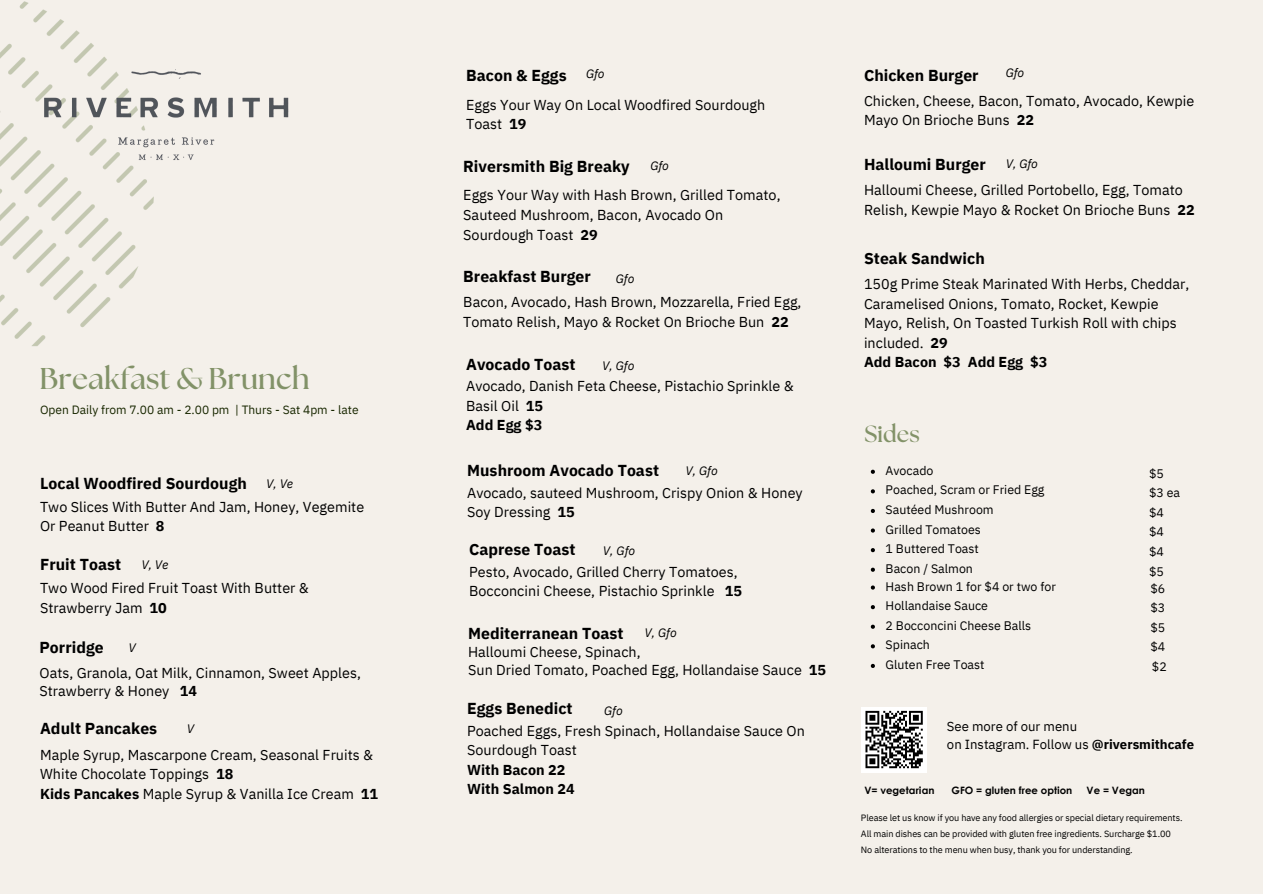
<style>
.page{position:relative;width:1263px;height:894px;background:#fff}
.page>*{position:absolute;margin:0;border:0;box-sizing:border-box;transform-origin:0 0}
.t1{font:700 30px "The Seasons";letter-spacing:.005em;color:#829268}
.t2{font:700 23.4px "The Seasons";letter-spacing:.005em;color:#829268}
.t3{font:700 15.9px "IBM Plex Sans";letter-spacing:.005em;color:#000}
.t4{font:14.4px/19.5px "IBM Plex Sans";letter-spacing:.005em;color:#000}
.t5{font:700 14.4px "IBM Plex Sans";color:#000}
.t6{font:13.2px/17.5px "IBM Plex Sans";color:#000}
.t7{font:12.3px/19.6px "IBM Plex Sans";color:#000}
.t8{font:italic 12.3px "IBM Plex Sans";letter-spacing:.005em;color:#000}
.t9{font:12px "IBM Plex Sans";color:#182700}
.t10{font:700 10.2px "Century Gothic";color:#000}
.t11{font:9.15px "IBM Plex Sans";letter-spacing:-.01em;color:#000}
.s1{font-weight:700}
</style>
<div class="page">
<div style="left:0;top:0;width:1263px;height:893px;background:#f4f0ea"></div>
<img style="left:0;top:1px;width:154px;height:345px">
<img style="left:40px;top:58px;width:249px;height:109px">
<svg style="left:871px;top:469px;width:4px;height:4px"></svg>
<svg style="left:871px;top:489px;width:4px;height:4px"></svg>
<svg style="left:871px;top:508px;width:4px;height:5px"></svg>
<svg style="left:871px;top:528px;width:4px;height:4px"></svg>
<svg style="left:871px;top:548px;width:4px;height:4px"></svg>
<svg style="left:871px;top:567px;width:4px;height:4px"></svg>
<svg style="left:871px;top:585px;width:4px;height:4px"></svg>
<svg style="left:871px;top:605px;width:4px;height:4px"></svg>
<svg style="left:871px;top:624px;width:4px;height:4px"></svg>
<svg style="left:871px;top:644px;width:4px;height:4px"></svg>
<svg style="left:871px;top:663px;width:4px;height:4px"></svg>
<div style="left:861px;top:706px;width:66px;height:66px;background:#fff"></div>
<svg style="left:865px;top:710px;width:58px;height:59px"></svg>
<p class="t1" style="left:40px;top:365px;width:271px">Breakfast &amp; Brunch</p>
<h4 class="t9" style="left:40px;top:402px;width:320px">Open Daily from 7.00 am - 2.00 pm | Thurs - Sat 4pm - late</h4>
<h3 class="t3" style="left:40px;top:472px;width:208px">Local Woodfired Sourdough</h3>
<h4 class="t4" style="left:40px;top:497px;width:326px;line-height:18.9px">Two Slices With Butter And Jam, Honey, Vegemite<br>Or Peanut Butter</h4>
<h4 class="t8" style="left:266px;top:475px;width:29px">V, Ve</h4>
<h5 class="t5" style="left:156px;top:516px;width:10px">8</h5>
<p class="t3" style="left:40px;top:553px;width:83px">Fruit Toast</p>
<h4 class="t4" style="left:40px;top:577px;width:270px">Two Wood Fired Fruit Toast With Butter &amp;<br>Strawberry Jam <span class="s1">10</span></h4>
<h5 class="t3" style="left:40px;top:636px;width:66px">Porridge</h5>
<h3 class="t4" style="left:40px;top:663px;width:323px;line-height:18.1px">Oats, Granola, Oat Milk, Cinnamon, Sweet Apples,<br>Strawberry &amp; Honey <span class="s1">14</span></h3>
<h4 class="t3" style="left:40px;top:717px;width:119px">Adult Pancakes</h4>
<h5 class="t4" style="left:40px;top:744px;width:340px">Maple Syrup, Mascarpone Cream, Seasonal Fruits &amp;<br>White Chocolate Toppings <span class="s1">18<br>Kids Pancakes</span> Maple Syrup &amp; Vanilla Ice Cream <span class="s1">11</span></h5>
<h5 class="t8" style="left:141px;top:556px;width:29px">V, Ve</h5>
<h3 class="t8" style="left:128px;top:639px;width:9px">V</h3>
<h4 class="t8" style="left:187px;top:720px;width:9px">V</h4>
<p class="t8" style="left:586px;top:65px;width:20px">Gfo</p>
<h5 class="t3" style="left:466px;top:64px;width:102px">Bacon &amp; Eggs</h5>
<h5 class="t4" style="left:466px;top:95px;width:301px">Eggs Your Way On Local Woodfired Sourdough<br>Toast <span class="s1">19</span></h5>
<p class="t3" style="left:463px;top:156px;width:168px">Riversmith Big Breaky</p>
<p class="t4" style="left:463px;top:185px;width:319px">Eggs Your Way with Hash Brown, Grilled Tomato,<br>Sauteed Mushroom, Bacon, Avocado On<br>Sourdough Toast <span class="s1">29</span></p>
<p class="t8" style="left:650px;top:157px;width:20px">Gfo</p>
<h3 class="t3" style="left:463px;top:266px;width:129px">Breakfast Burger</h3>
<h4 class="t4" style="left:463px;top:292px;width:340px">Bacon, Avocado, Hash Brown, Mozzarella, Fried Egg,<br>Tomato Relish, Mayo &amp; Rocket On Brioche Bun <span class="s1">22</span></h4>
<h2 class="t3" style="left:466px;top:353px;width:111px">Avocado Toast</h2>
<p class="t4" style="left:466px;top:376px;width:329px">Avocado, Danish Feta Cheese, Pistachio Sprinkle &amp;<br>Basil Oil <span class="s1">15<br>Add Egg $3</span></p>
<h5 class="t8" style="left:616px;top:270px;width:20px">Gfo</h5>
<h5 class="t8" style="left:602px;top:357px;width:34px">V, Gfo</h5>
<p class="t3" style="left:467px;top:459px;width:193px">Mushroom Avocado Toast</p>
<p class="t4" style="left:467px;top:482px;width:337px">Avocado, sauteed Mushroom, Crispy Onion &amp; Honey<br>Soy Dressing <span class="s1">15</span></p>
<p class="t8" style="left:685px;top:462px;width:34px">V, Gfo</p>
<p class="t3" style="left:469px;top:538px;width:108px">Caprese Toast</p>
<p class="t4" style="left:469px;top:561px;width:275px">Pesto, Avocado, Grilled Cherry Tomatoes,<br>Bocconcini Cheese, Pistachio Sprinkle <span class="s1">15</span></p>
<p class="t3" style="left:468px;top:623px;width:157px">Mediterranean Toast</p>
<p class="t4" style="left:468px;top:642px;width:335px;line-height:18px">Halloumi Cheese, Spinach,<br>Sun Dried Tomato, Poached Egg, Hollandaise Sauce</p>
<p class="t8" style="left:603px;top:542px;width:34px">V, Gfo</p>
<h5 class="t8" style="left:644px;top:624px;width:34px">V, Gfo</h5>
<p class="t5" style="left:809px;top:660px;width:19px">15</p>
<p class="t3" style="left:467px;top:697px;width:107px">Eggs Benedict</p>
<p class="t4" style="left:467px;top:720px;width:339px">Poached Eggs, Fresh Spinach, Hollandaise Sauce On<br>Sourdough Toast<br><span class="s1">With Bacon 22<br>With Salmon 24</span></p>
<h6 class="t8" style="left:604px;top:701px;width:20px">Gfo</h6>
<h5 class="t8" style="left:1006px;top:64px;width:20px">Gfo</h5>
<h3 class="t3" style="left:864px;top:64px;width:116px">Chicken Burger</h3>
<h4 class="t4" style="left:864px;top:91px;width:332px">Chicken, Cheese, Bacon, Tomato, Avocado, Kewpie<br>Mayo On Brioche Buns <span class="s1">22</span></h4>
<h5 class="t3" style="left:864px;top:154px;width:123px">Halloumi Burger</h5>
<h1 class="t4" style="left:864px;top:180px;width:332px">Halloumi Cheese, Grilled Portobello, Egg, Tomato<br>Relish, Kewpie Mayo &amp; Rocket On Brioche Buns <span class="s1">22</span></h1>
<h5 class="t3" style="left:864px;top:248px;width:122px">Steak Sandwich</h5>
<h3 class="t4" style="left:864px;top:274px;width:327px">150g Prime Steak Marinated With Herbs, Cheddar, Caramelised Onions, Tomato, Rocket, Kewpie Mayo, Relish, On Toasted Turkish Roll with chips included. <span class="s1">29<br>Add Bacon $3 Add Egg $3</span></h3>
<h3 class="t8" style="left:1006px;top:155px;width:34px">V, Gfo</h3>
<h5 class="t2" style="left:865px;top:423px;width:57px">Sides</h5>
<h3 class="t7" style="left:886px;top:460px;width:49px">Avocado</h3>
<h4 class="t7" style="left:886px;top:480px;width:160px">Poached, Scram or Fried Egg</h4>
<h5 class="t7" style="left:886px;top:499px;width:110px">Sautéed Mushroom</h5>
<h3 class="t7" style="left:886px;top:519px;width:97px">Grilled Tomatoes</h3>
<h4 class="t7" style="left:886px;top:538px;width:95px">1 Buttered Toast</h4>
<p class="t7" style="left:886px;top:558px;width:89px">Bacon / Salmon</p>
<h4 class="t7" style="left:886px;top:576px;width:172px">Hash Brown 1 for $4 or two for</h4>
<p class="t7" style="left:886px;top:595px;width:104px">Hollandaise Sauce</p>
<h3 class="t7" style="left:886px;top:615px;width:147px">2 Bocconcini Cheese Balls</h3>
<h4 class="t7" style="left:886px;top:634px;width:46px">Spinach</h4>
<h5 class="t7" style="left:886px;top:654px;width:100px">Gluten Free Toast</h5>
<h3 class="t7" style="left:1149px;top:463px;width:33px">$5 $3 ea $4 $4 $4 $5</h3>
<h3 class="t7" style="left:1150px;top:578px;width:18px;text-align:justify">$6 $3 $5 $4 $2</h3>
<h5 class="t6" style="left:947px;top:717px;width:249px">See more of our menu<br>on Instagram. Follow us <span class="s1">@riversmithcafe</span></h5>
<h4 class="t10" style="left:864px;top:782px;width:72px">V= vegetarian</h4>
<h4 class="t10" style="left:951px;top:782px;width:122px">GFO = gluten free option</h4>
<h4 class="t10" style="left:1087px;top:782px;width:60px">Ve = Vegan</h4>
<h4 class="t11" style="left:861px;top:811px;width:323px">Please let us know if you have any food allergies or special dietary requirements.</h4>
<h5 class="t11" style="left:861px;top:827px;width:311px">All main dishes can be provided with gluten free ingredients. Surcharge $1.00</h5>
<h3 class="t11" style="left:861px;top:843px;width:273px">No alterations to the menu when busy, thank you for understanding.</h3>
</div>
